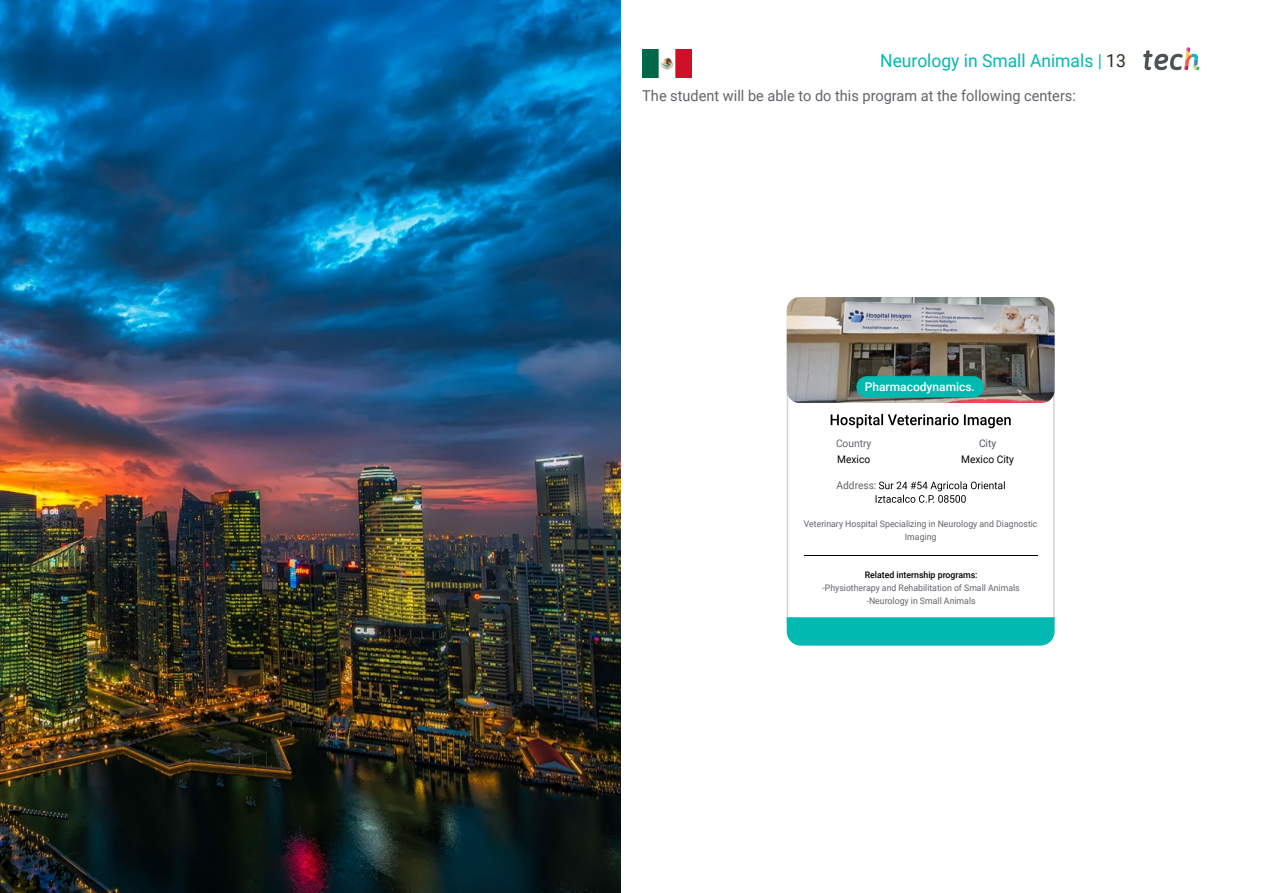
<style>
.page{position:relative;width:1263px;height:893px;background:#fff}
.page>*{position:absolute;margin:0;border:0;box-sizing:border-box;transform-origin:0 0}
.t1{font:18px "Roboto";color:#00bab2}
.t2{font:15px "Roboto";color:#61646a}
.t3{font:500 12px "Roboto";color:#fff}
.t4{font:10.5px "Roboto";color:#000}
.t5{font:10.5px "Roboto";color:#61646a}
.t6{font:10.5px "Roboto";color:#52555b}
.t7{font:9px/13.5px "Roboto";color:#61646a;text-align:center}
.t8{font:500 9px "Roboto";color:#000}
.s1{color:#312e20}
</style>
<div class="page">
<img style="left:0;top:0;width:621px;height:893px">
<img style="left:642px;top:50px;width:49px;height:28px">
<svg style="left:1143px;top:47px;width:56px;height:24px"></svg>
<svg style="left:786px;top:306px;width:269px;height:330px"></svg>
<img style="left:787px;top:297px;width:267px;height:106px">
<div style="left:856px;top:376px;width:128px;height:21px;background:#00bab2;border-radius:11px"></div>
<hr style="left:804px;top:555px;width:233px;height:1px;background:#000">
<svg style="left:831px;top:414px;width:180px;height:14px"></svg>
<svg style="left:875px;top:481px;width:130px;height:22px"></svg>
<svg style="left:787px;top:617px;width:267px;height:29px;background:#07bbb4"></svg>
<h1 class="t1" style="left:880px;top:48px;width:247px">Neurology in Small Animals | <span class="s1">13</span></h1>
<h2 class="t2" style="left:642px;top:86px;width:435px">The student will be able to do this program at the following centers:</h2>
<h3 class="t3" style="left:865px;top:379px;width:112px">Pharmacodynamics.</h3>
<p class="t5" style="left:836px;top:436px;width:37px">Country</p>
<p class="t4" style="left:837px;top:452px;width:34px">Mexico</p>
<p class="t6" style="left:979px;top:436px;width:19px">City</p>
<p class="t4" style="left:961px;top:452px;width:54px">Mexico City</p>
<p class="t5" style="left:836px;top:478px;width:41px">Address:</p>
<p class="t7" style="left:804px;top:517px;width:235px">Veterinary Hospital Specializing in Neurology and Diagnostic<br>Imaging</p>
<p class="t8" style="left:865px;top:568px;width:114px">Related internship programs:</p>
<p class="t7" style="left:822px;top:581px;width:199px">-Physiotherapy and Rehabilitation of Small Animals -Neurology in Small Animals</p>
</div>
